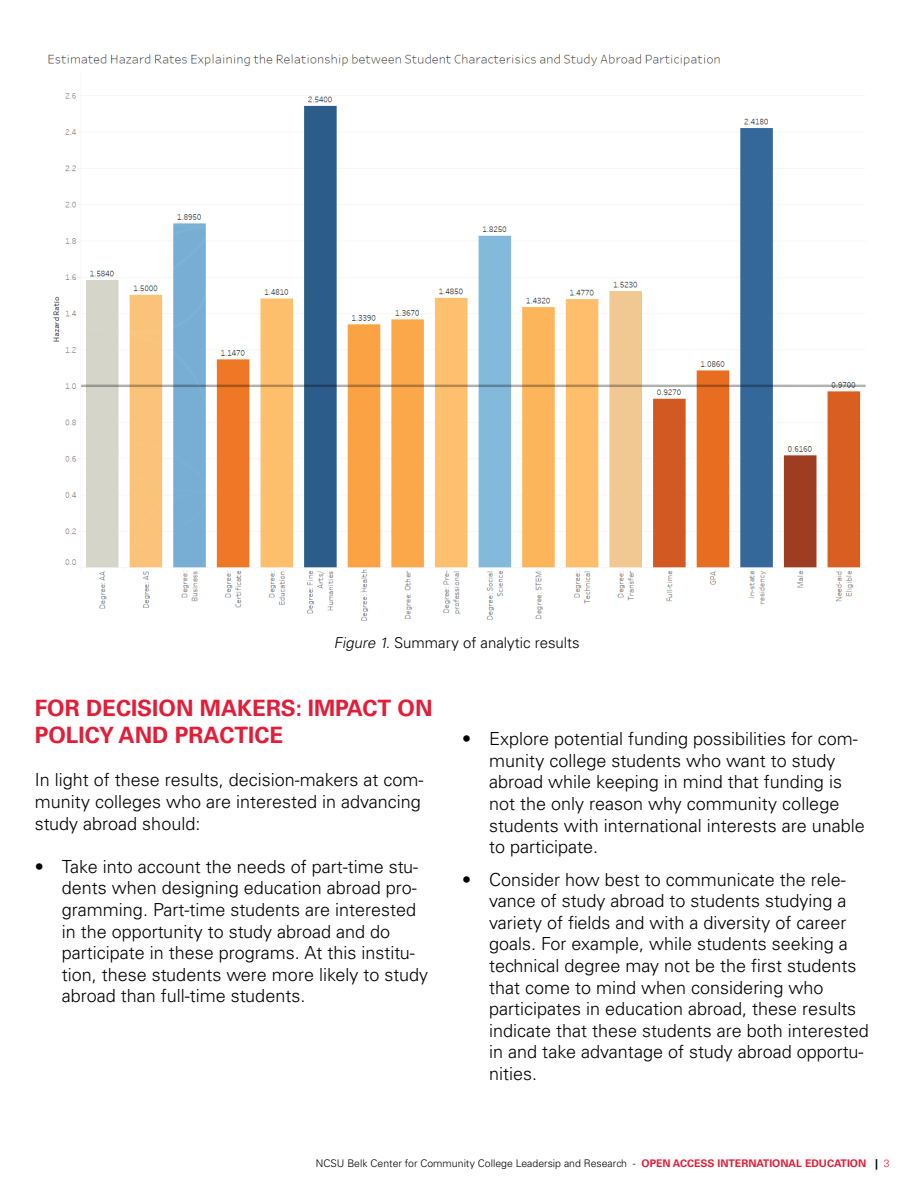
<style>
.page{position:relative;width:918px;height:1188px;background:#fff}
.page>*{position:absolute;margin:0;border:0;box-sizing:border-box;transform-origin:0 0}
.t1{font:700 22.5px/27px "Univers LT Std";color:#e31d38}
.t2{font:300 18px/21.6px "Univers LT Std";color:#000}
.t3{font:300 15px "Univers LT Std";color:#000}
.t4{font:300 10.5px "Univers LT Std";color:#000}
.s1{font-style:italic}
.s2{font-weight:700;color:#e31d38}
.s3{font-weight:700}
.s4{color:#e31d38}
</style>
<div class="page">
<img style="left:220px;top:54px;width:646px;height:567px">
<svg style="left:48px;top:54px;width:172px;height:555px"></svg>
<p class="t3" style="left:334px;top:634px;width:248px"><span class="s1">Figure 1.</span> Summary of analytic results</p>
<p class="t1" style="left:35px;top:695px;width:399px">FOR DECISION MAKERS: IMPACT ON<br>POLICY AND PRACTICE</p>
<p class="t2" style="left:35px;top:769px;width:390px">In light of these results, decision-makers at com&shy;munity colleges who are interested in advancing study abroad should:</p>
<p class="t2" style="left:62px;top:856px;width:368px;text-indent:-27px">• Take into account the needs of part-time stu&shy;dents when designing education abroad pro&shy;gramming. Part-time students are interested in the opportunity to study abroad and do participate in these programs. At this institu&shy;tion, these students were more likely to study abroad than full-time students.</p>
<p class="t2" style="left:489px;top:728px;width:377px;text-indent:-27px">• Explore potential funding possibilities for com&shy;munity college students who want to study abroad while keeping in mind that funding is not the only reason why community college students with international interests are unable to participate.</p>
<p class="t2" style="left:489px;top:869px;width:381px;text-indent:-27px">• Consider how best to communicate the rele&shy;vance of study abroad to students studying a variety of fields and with a diversity of career goals. For example, while students seeking a technical degree may not be the first students that come to mind when considering who participates in education abroad, these results indicate that these students are both interested in and take advantage of study abroad opportu&shy;nities.</p>
<p class="t4" style="left:316px;top:1157px;width:575px">NCSU Belk Center for Community College Leadersip and Research - <span class="s2">OPEN ACCESS INTERNATIONAL EDUCATION</span> <span class="s3">|</span> <span class="s4">3</span></p>
</div>
